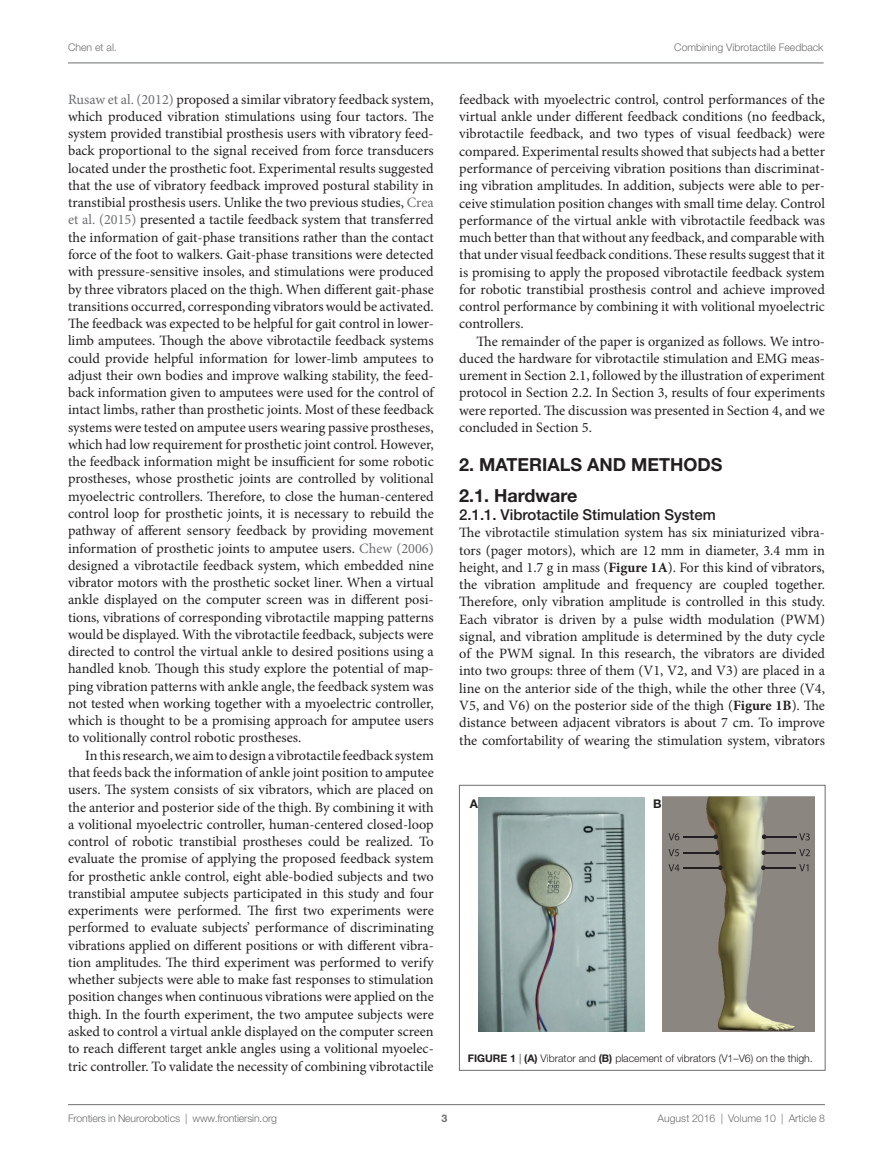
<style>
.page{position:relative;width:893px;height:1170px;background:#fff}
.page>*{position:absolute;margin:0;border:0;box-sizing:border-box;transform-origin:0 0}
.t1{font:700 18px "Helvetica Neue LT Std";color:#231f20}
.t2{font:500 15px "Helvetica Neue LT Std";color:#231f20}
.t3{font:14.25px/17.2px "Minion Pro";color:#231f20;text-align:justify}
.t4{font:700 12px "Helvetica Neue LT Std";color:#231f20}
.t5{font:300 10.5px "Helvetica Neue LT Std";color:#6c6d70}
.t6{font:300 10.5px "Helvetica Neue LT Std";color:#231f20}
.t7{font:700 10.5px "Helvetica Neue LT Std";color:#6c6d70}
.s1{color:#6c6d70}
.s2{font-weight:700}
</style>
<div class="page">
<img style="left:479px;top:797px;width:166px;height:234px">
<img style="left:662px;top:796px;width:153px;height:235px">
<hr style="left:683px;top:851px;width:34px;height:2px;background:#231f20">
<svg style="left:714px;top:850px;width:6px;height:4px"></svg>
<hr style="left:683px;top:866px;width:37px;height:2px;background:#231f20">
<svg style="left:717px;top:865px;width:6px;height:5px"></svg>
<hr style="left:683px;top:836px;width:32px;height:1px;background:#231f20">
<svg style="left:713px;top:834px;width:6px;height:5px"></svg>
<hr style="left:763px;top:866px;width:33px;height:2px;background:#231f20">
<svg style="left:760px;top:865px;width:6px;height:5px"></svg>
<hr style="left:764px;top:851px;width:32px;height:2px;background:#231f20">
<svg style="left:761px;top:850px;width:6px;height:4px"></svg>
<hr style="left:764px;top:836px;width:32px;height:1px;background:#231f20">
<svg style="left:761px;top:834px;width:6px;height:5px"></svg>
<svg style="left:668px;top:833px;width:11px;height:7px"></svg>
<svg style="left:668px;top:849px;width:11px;height:7px"></svg>
<svg style="left:668px;top:864px;width:11px;height:7px"></svg>
<svg style="left:799px;top:833px;width:11px;height:7px"></svg>
<svg style="left:799px;top:849px;width:11px;height:7px"></svg>
<svg style="left:799px;top:864px;width:9px;height:7px"></svg>
<div style="left:459px;top:785px;width:366px;height:285px;border:1px solid #6c6d70"></div>
<hr style="left:68px;top:1104px;width:757px;height:1px;background:#6c6d70">
<hr style="left:68px;top:63px;width:755px;height:1px;background:#6c6d70">
<p class="t5" style="left:68px;top:41px;width:50px">Chen et al.</p>
<p class="t5" style="left:674px;top:41px;width:151px">Combining Vibrotactile Feedback</p>
<p class="t3" style="left:68px;top:90px;width:367px"><span class="s1">Rusaw et al. (2012)</span> proposed a similar vibratory feedback system, which produced vibration stimulations using four tactors. The system provided transtibial prosthesis users with vibratory feed&shy;back proportional to the signal received from force transducers located under the prosthetic foot. Experimental results suggested that the use of vibratory feedback improved postural stability in transtibial prosthesis users. Unlike the two previous studies, <span class="s1">Crea et al. (2015)</span> presented a tactile feedback system that transferred the information of gait-phase transitions rather than the contact force of the foot to walkers. Gait-phase transitions were detected with pressure-sensitive insoles, and stimulations were produced by three vibrators placed on the thigh. When different gait-phase transitions occurred, corresponding vibrators would be activated.<br>The feedback was expected to be helpful for gait control in lower&shy;limb amputees. Though the above vibrotactile feedback systems could provide helpful information for lower-limb amputees to adjust their own bodies and improve walking stability, the feed&shy;back information given to amputees were used for the control of intact limbs, rather than prosthetic joints. Most of these feedback systems were tested on amputee users wearing passive prostheses, which had low requirement for prosthetic joint control. However, the feedback information might be insufficient for some robotic prostheses, whose prosthetic joints are controlled by volitional myoelectric controllers. Therefore, to close the human-centered control loop for prosthetic joints, it is necessary to rebuild the pathway of afferent sensory feedback by providing movement information of prosthetic joints to amputee users. <span class="s1">Chew (2006) </span>designed a vibrotactile feedback system, which embedded nine vibrator motors with the prosthetic socket liner. When a virtual ankle displayed on the computer screen was in different posi&shy;tions, vibrations of corresponding vibrotactile mapping patterns would be displayed. With the vibrotactile feedback, subjects were directed to control the virtual ankle to desired positions using a handled knob. Though this study explore the potential of map&shy;ping vibration patterns with ankle angle, the feedback system was not tested when working together with a myoelectric controller, which is thought to be a promising approach for amputee users to volitionally control robotic prostheses.</p>
<p class="t3" style="left:68px;top:746px;width:367px;text-indent:17px">In this research, we aim to design a vibrotactile feedback system that feeds back the information of ankle joint position to amputee users. The system consists of six vibrators, which are placed on the anterior and posterior side of the thigh. By combining it with a volitional myoelectric controller, human-centered closed-loop control of robotic transtibial prostheses could be realized. To evaluate the promise of applying the proposed feedback system for prosthetic ankle control, eight able-bodied subjects and two transtibial amputee subjects participated in this study and four experiments were performed. The first two experiments were performed to evaluate subjects’ performance of discriminating vibrations applied on different positions or with different vibra&shy;tion amplitudes. The third experiment was performed to verify whether subjects were able to make fast responses to stimulation position changes when continuous vibrations were applied on the thigh. In the fourth experiment, the two amputee subjects were asked to control a virtual ankle displayed on the computer screen to reach different target ankle angles using a volitional myoelec&shy;tric controller. To validate the necessity of combining vibrotactile</p>
<p class="t3" style="left:459px;top:91px;width:367px">feedback with myoelectric control, control performances of the virtual ankle under different feedback conditions (no feedback, vibrotactile feedback, and two types of visual feedback) were compared. Experimental results showed that subjects had a better performance of perceiving vibration positions than discriminat&shy;ing vibration amplitudes. In addition, subjects were able to per&shy;ceive stimulation position changes with small time delay. Control performance of the virtual ankle with vibrotactile feedback was much better than that without any feedback, and comparable with that under visual feedback conditions. These results suggest that it is promising to apply the proposed vibrotactile feedback system for robotic transtibial prosthesis control and achieve improved control performance by combining it with volitional myoelectric controllers.</p>
<p class="t3" style="left:459px;top:332px;width:367px;text-indent:17px">The remainder of the paper is organized as follows. We intro&shy;duced the hardware for vibrotactile stimulation and EMG meas&shy;urement in Section 2.1, followed by the illustration of experiment protocol in Section 2.2. In Section 3, results of four experiments were reported. The discussion was presented in Section 4, and we concluded in Section 5.</p>
<p class="t1" style="left:459px;top:453px;width:70px">2. MATERIALS</p>
<p class="t1" style="left:587px;top:453px;width:136px">AN D METHODS</p>
<p class="t1" style="left:459px;top:484px;width:120px">2.1. Hardware</p>
<p class="t2" style="left:459px;top:505px;width:258px">2.1.1. Vibrotactile Stimulation System</p>
<p class="t3" style="left:459px;top:524px;width:367px">The vibrotactile stimulation system has six miniaturized vibra&shy;tors (pager motors), which are 12 mm in diameter, 3.4 mm in height, and 1.7 g in mass (<span class="s2">Figure 1A</span>). For this kind of vibrators, the vibration amplitude and frequency are coupled together.<br>Therefore, only vibration amplitude is controlled in this study.<br>Each vibrator is driven by a pulse width modulation (PWM) signal, and vibration amplitude is determined by the duty cycle of the PWM signal. In this research, the vibrators are divided into two groups: three of them (V1, V2, and V3) are placed in a line on the anterior side of the thigh, while the other three (V4, V5, and V6) on the posterior side of the thigh (<span class="s2">Figure 1B</span>). The distance between adjacent vibrators is about 7 cm. To improve the comfortability of wearing the stimulation system, vibrators</p>
<p class="t4" style="left:470px;top:796px;width:10px">A</p>
<p class="t4" style="left:653px;top:796px;width:10px">B</p>
<p class="t6" style="left:468px;top:1051px;width:346px"><span class="s2">FIG URE 1</span> | <span class="s2">(A)</span> Vibrator and <span class="s2">(B)</span> placement of vibrators (V1–V6) on the thigh.</p>
<p class="t5" style="left:68px;top:1111px;width:211px">Frontiers in Neurorobotics | www.frontiersin.org</p>
<p class="t5" style="left:658px;top:1111px;width:169px">August 2016 | Volume 10 | Article 8</p>
<p class="t7" style="left:441px;top:1111px;width:7px">3</p>
</div>
